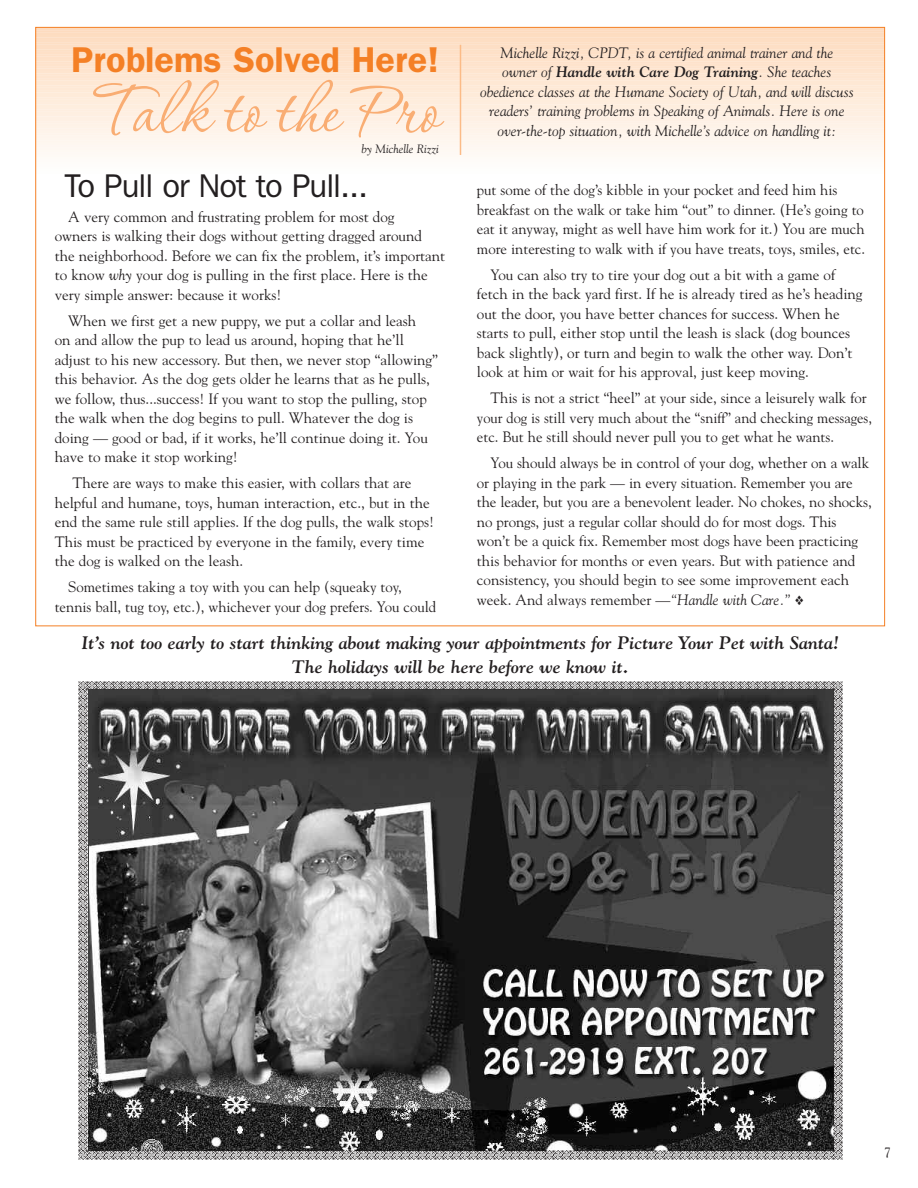
<style>
.page{position:relative;width:918px;height:1188px;background:#fff}
.page>*{position:absolute;margin:0;border:0;box-sizing:border-box;transform-origin:0 0}
.t1{font:87px "P22 Corinthia";color:#f9ad73}
.t2{font:600 36px "Franklin Gothic";color:#f48026}
.t3{font:33px "Franklin Gothic";letter-spacing:-.03em;color:#231f20}
.t4{font:italic 700 18px/24px "Goudy";color:#231f20;text-align:center}
.t5{font:15px/19.5px "Goudy";color:#231f20}
.t6{font:italic 15px/19.5px "Goudy";color:#231f20;text-align:center}
.t7{font:13.5px "Goudy";color:#231f20}
.t8{font:italic 12px "Goudy";color:#231f20}
.s1{font-style:italic}
.s2{font-weight:700}
</style>
<div class="page">
<svg style="left:79px;top:681px;width:763px;height:479px;background:#575757"></svg>
<div style="left:35px;top:28px;width:850px;height:6px;background:#fddbbf"></div>
<div style="left:35px;top:31px;width:850px;height:6px;background:#fde0c8"></div>
<div style="left:35px;top:33px;width:850px;height:6px;background:#fdddc1"></div>
<div style="left:35px;top:36px;width:850px;height:6px;background:#fde2cc"></div>
<div style="left:35px;top:38px;width:850px;height:6px;background:#fddec3"></div>
<div style="left:35px;top:43px;width:850px;height:6px;background:#fde3cd"></div>
<div style="left:35px;top:45px;width:850px;height:6px;background:#fddfc6"></div>
<div style="left:35px;top:48px;width:850px;height:6px;background:#fde5cf"></div>
<div style="left:35px;top:50px;width:850px;height:6px;background:#fee0c7"></div>
<div style="left:35px;top:55px;width:850px;height:6px;background:#fee5d1"></div>
<div style="left:35px;top:57px;width:850px;height:6px;background:#fee2ca"></div>
<div style="left:35px;top:60px;width:850px;height:6px;background:#fee7d3"></div>
<div style="left:35px;top:62px;width:850px;height:6px;background:#fee3cc"></div>
<div style="left:35px;top:67px;width:850px;height:6px;background:#fee8d6"></div>
<div style="left:35px;top:69px;width:850px;height:6px;background:#fee5cf"></div>
<div style="left:35px;top:72px;width:850px;height:6px;background:#feead8"></div>
<div style="left:35px;top:74px;width:850px;height:6px;background:#fee6d1"></div>
<div style="left:35px;top:79px;width:850px;height:6px;background:#fee8d4"></div>
<div style="left:35px;top:84px;width:850px;height:6px;background:#fee9d6"></div>
<div style="left:35px;top:88px;width:850px;height:6px;background:#feead7"></div>
<div style="left:35px;top:93px;width:850px;height:6px;background:#feebd9"></div>
<div style="left:35px;top:98px;width:850px;height:6px;background:#feeddc"></div>
<div style="left:35px;top:103px;width:850px;height:6px;background:#feeede"></div>
<div style="left:35px;top:107px;width:850px;height:7px;background:#feeee0"></div>
<div style="left:35px;top:112px;width:850px;height:6px;background:#feefe2"></div>
<div style="left:35px;top:117px;width:850px;height:6px;background:#fef0e4"></div>
<div style="left:35px;top:122px;width:850px;height:6px;background:#fef2e7"></div>
<div style="left:35px;top:127px;width:850px;height:6px;background:#fef3e9"></div>
<div style="left:35px;top:131px;width:850px;height:6px;background:#fef4eb"></div>
<div style="left:35px;top:136px;width:850px;height:6px;background:#fef6ee"></div>
<div style="left:35px;top:141px;width:850px;height:6px;background:#fef7f0"></div>
<div style="left:35px;top:146px;width:850px;height:6px;background:#fef8f2"></div>
<div style="left:35px;top:151px;width:850px;height:6px;background:#fef9f4"></div>
<div style="left:35px;top:155px;width:850px;height:6px;background:#fefbf7"></div>
<div style="left:35px;top:160px;width:850px;height:6px;background:#fefcf9"></div>
<div style="left:35px;top:165px;width:850px;height:6px;background:#fefdfb"></div>
<hr style="left:460px;top:45px;width:1px;height:110px;background:#fbbb87">
<h2 class="t2" style="left:71px;top:38px;width:369px">Problems Solved Here!</h2>
<h1 class="t1" style="left:91px;top:50px;width:349px">Talk to the Pro</h1>
<p class="t8" style="left:362px;top:142px;width:79px">by Michelle Rizzi</p>
<h3 class="t3" style="left:65px;top:166px;width:305px">To Pull or Not to Pull...</h3>
<p class="t5" style="left:55px;top:207px;width:392px;text-indent:14px">A very common and frustrating problem for most dog<br>owners is walking their dogs without getting dragged around the neighborhood. Before we can fix the problem, it’s important to know <span class="s1">why</span> your dog is pulling in the first place. Here is the very simple answer: because it works!</p>
<p class="t5" style="left:55px;top:311px;width:385px;text-indent:14px">When we first get a new puppy, we put a collar and leash<br>on and allow the pup to lead us around, hoping that he’ll adjust to his new accessory. But then, we never stop “allowing” this behavior. As the dog gets older he learns that as he pulls, we follow, thus...success! If you want to stop the pulling, stop the walk when the dog begins to pull. Whatever the dog is doing — good or bad, if it works, he’ll continue doing it. You have to make it stop working!</p>
<p class="t5" style="left:55px;top:473px;width:381px;text-indent:18px">There are ways to make this easier, with collars that are helpful and humane, toys, human interaction, etc., but in the end the same rule still applies. If the dog pulls, the walk stops!<br>This must be practiced by everyone in the family, every time the dog is walked on the leash.</p>
<p class="t5" style="left:55px;top:577px;width:383px;text-indent:14px">Sometimes taking a toy with you can help (squeaky toy, tennis ball, tug toy, etc.), whichever your dog prefers. You could</p>
<p class="t6" style="left:480px;top:43px;width:375px">Michelle Rizzi, CPDT, is a certified animal trainer and the<br>owner of <span class="s2">Handle with Care Dog Training</span>. She teaches obedience classes at the Humane Society of Utah, and will discuss readers’ training problems in Speaking of Animals. Here is one over-the-top situation, with Michelle’s advice on handling it:</p>
<p class="t5" style="left:477px;top:180px;width:390px">put some of the dog’s kibble in your pocket and feed him his breakfast on the walk or take him “out” to dinner. (He’s going to eat it anyway, might as well have him work for it.) You are much more interesting to walk with if you have treats, toys, smiles, etc.</p>
<p class="t5" style="left:477px;top:265px;width:387px;text-indent:14px">You can also try to tire your dog out a bit with a game of fetch in the back yard first. If he is already tired as he’s heading out the door, you have better chances for success. When he starts to pull, either stop until the leash is slack (dog bounces back slightly), or turn and begin to walk the other way. Don’t look at him or wait for his approval, just keep moving.</p>
<p class="t5" style="left:477px;top:388px;width:397px;text-indent:14px">This is not a strict “heel” at your side, since a leisurely walk for your dog is still very much about the “sniff” and checking messages, etc. But he still should never pull you to get what he wants.</p>
<p class="t5" style="left:477px;top:453px;width:396px;text-indent:14px">You should always be in control of your dog, whether on a walk or playing in the park — in every situation. Remember you are the leader, but you are a benevolent leader. No chokes, no shocks, no prongs, just a regular collar should do for most dogs. This won’t be a quick fix. Remember most dogs have been practicing this behavior for months or even years. But with patience and consistency, you should begin to see some improvement each week. And always remember —<span class="s1">“Handle with Care.”</span> ❖</p>
<p class="t4" style="left:81px;top:631px;width:759px">It’s not too early to start thinking about making your appointments for Picture Your Pet with Santa!<br>The holidays will be here before we know it.</p>
<p class="t7" style="left:884px;top:1144px;width:8px">7</p>
</div>
